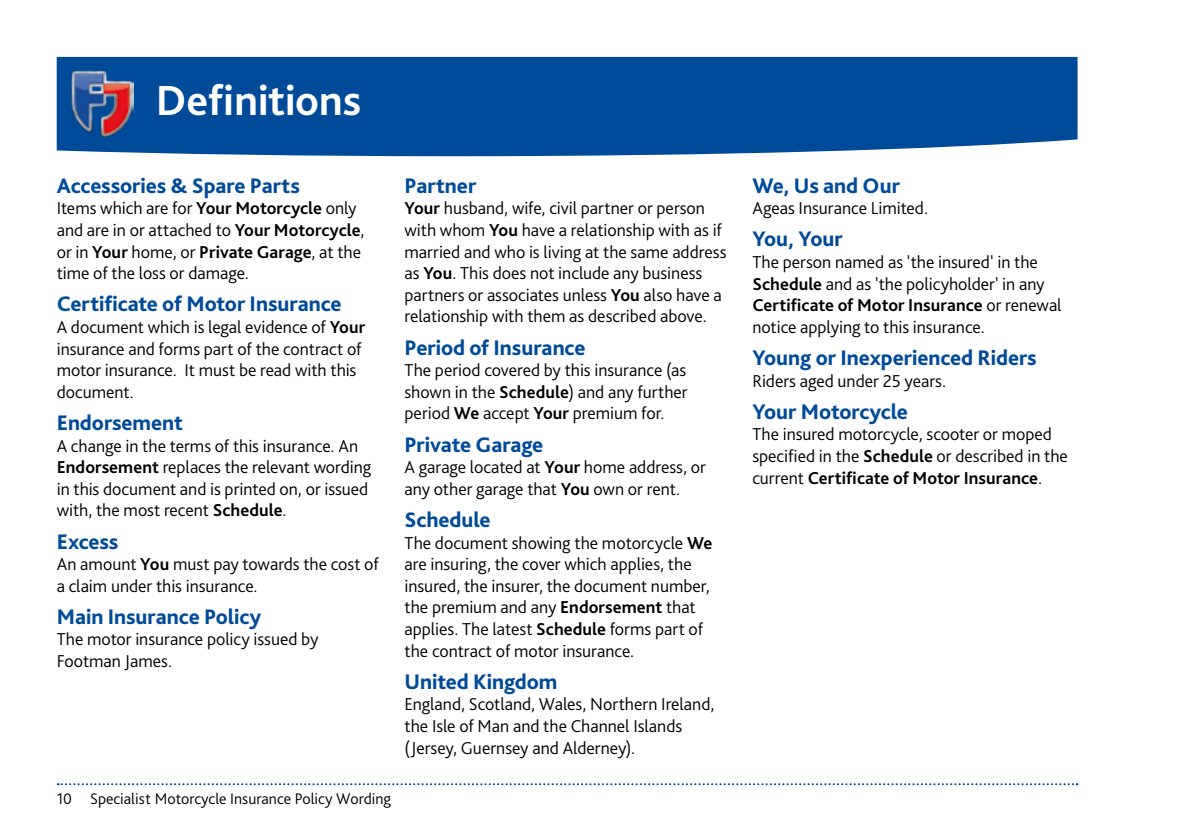
<style>
.page{position:relative;width:1191px;height:840px;background:#fff}
.page>*{position:absolute;margin:0;border:0;box-sizing:border-box;transform-origin:0 0}
.t1{font:700 44px "Bliss Pro";color:#fff}
.t2{font:800 22px "Bliss Pro";letter-spacing:-.005em;color:#004a9a}
.t3{font:300 18px/21.6px "Bliss Pro";color:#000}
.t4{font:300 16px "Bliss Pro";color:#000}
.s1{font-weight:700}
</style>
<div class="page">
<svg style="left:58px;top:783px;width:1019px;height:1px"></svg>
<div style="left:57px;top:57px;width:1020px;height:99px;background:#004a9a"></div>
<img style="left:71px;top:70px;width:63px;height:68px">
<h1 class="t1" style="left:156px;top:73px;width:207px">Definitions</h1>
<p class="t2" style="left:57px;top:172px;width:245px">Accessories &amp; Spare Parts</p>
<p class="t3" style="left:57px;top:197px;width:309px">Items which are for <span class="s1">Your Motorcycle</span> only and are in or attached to <span class="s1">Your Motorcycle</span>, or in <span class="s1">Your</span> home, or <span class="s1">Private Garage</span>, at the time of the loss or damage.</p>
<p class="t2" style="left:57px;top:290px;width:286px">Certificate of Motor Insurance</p>
<p class="t3" style="left:57px;top:315px;width:310px">A document which is legal evidence of <span class="s1">Your </span>insurance and forms part of the contract of motor insurance. It must be read with this document.</p>
<p class="t2" style="left:57px;top:408px;width:128px">Endorsement</p>
<p class="t3" style="left:57px;top:434px;width:316px">A change in the terms of this insurance. An <span class="s1">Endorsement</span> replaces the relevant wording in this document and is printed on, or issued with, the most recent <span class="s1">Schedule</span>.</p>
<p class="t2" style="left:57px;top:527px;width:63px">Excess</p>
<p class="t3" style="left:57px;top:552px;width:323px">An amount <span class="s1">You</span> must pay towards the cost of a claim under this insurance.</p>
<p class="t2" style="left:57px;top:602px;width:206px">Main Insurance Policy</p>
<p class="t3" style="left:57px;top:628px;width:263px">The motor insurance policy issued by<br>Footman James.</p>
<p class="t2" style="left:404px;top:172px;width:73px">Partner</p>
<p class="t3" style="left:404px;top:197px;width:323px"><span class="s1">Your</span> husband, wife, civil partner or person with whom <span class="s1">You</span> have a relationship with as if married and who is living at the same address as <span class="s1">You</span>. This does not include any business partners or associates unless <span class="s1">You</span> also have a relationship with them as described above.</p>
<p class="t2" style="left:404px;top:333px;width:182px">Period of Insurance</p>
<p class="t3" style="left:404px;top:359px;width:285px;text-align:justify">The period covered by this insurance (as shown in the <span class="s1">Schedule</span>) and any further period <span class="s1">We</span> accept <span class="s1">Your</span> premium for.</p>
<p class="t2" style="left:404px;top:430px;width:140px">Private Garage</p>
<p class="t3" style="left:404px;top:455px;width:303px">A garage located at <span class="s1">Your</span> home address, or any other garage that <span class="s1">You</span> own or rent.</p>
<p class="t2" style="left:404px;top:505px;width:88px">Schedule</p>
<p class="t3" style="left:404px;top:531px;width:309px">The document showing the motorcycle <span class="s1">We </span>are insuring, the cover which applies, the insured, the insurer, the document number, the premium and any <span class="s1">Endorsement</span> that applies. The latest <span class="s1">Schedule</span> forms part of the contract of motor insurance.</p>
<p class="t2" style="left:404px;top:667px;width:154px">United Kingdom</p>
<p class="t3" style="left:404px;top:692px;width:311px">England, Scotland, Wales, Northern Ireland, the Isle of Man and the Channel Islands (Jersey, Guernsey and Alderney).</p>
<p class="t4" style="left:57px;top:788px;width:336px">10 Specialist Motorcycle Insurance Policy Wording</p>
<p class="t2" style="left:752px;top:172px;width:149px">We, Us and Our</p>
<p class="t3" style="left:752px;top:197px;width:177px">Ageas Insurance Limited.</p>
<p class="t2" style="left:752px;top:225px;width:92px">You, Your</p>
<p class="t3" style="left:752px;top:251px;width:311px">The person named as 'the insured' in the <span class="s1">Schedule</span> and as 'the policyholder' in any <span class="s1">Certificate of Motor Insurance</span> or renewal notice applying to this insurance.</p>
<p class="t2" style="left:752px;top:344px;width:286px">Young or Inexperienced Riders</p>
<p class="t3" style="left:752px;top:369px;width:195px">Riders aged under 25 years.</p>
<p class="t2" style="left:752px;top:397px;width:157px">Your Motorcycle</p>
<p class="t3" style="left:752px;top:423px;width:317px">The insured motorcycle, scooter or moped specified in the <span class="s1">Schedule</span> or described in the current <span class="s1">Certificate of Motor Insurance</span>.</p>
</div>
